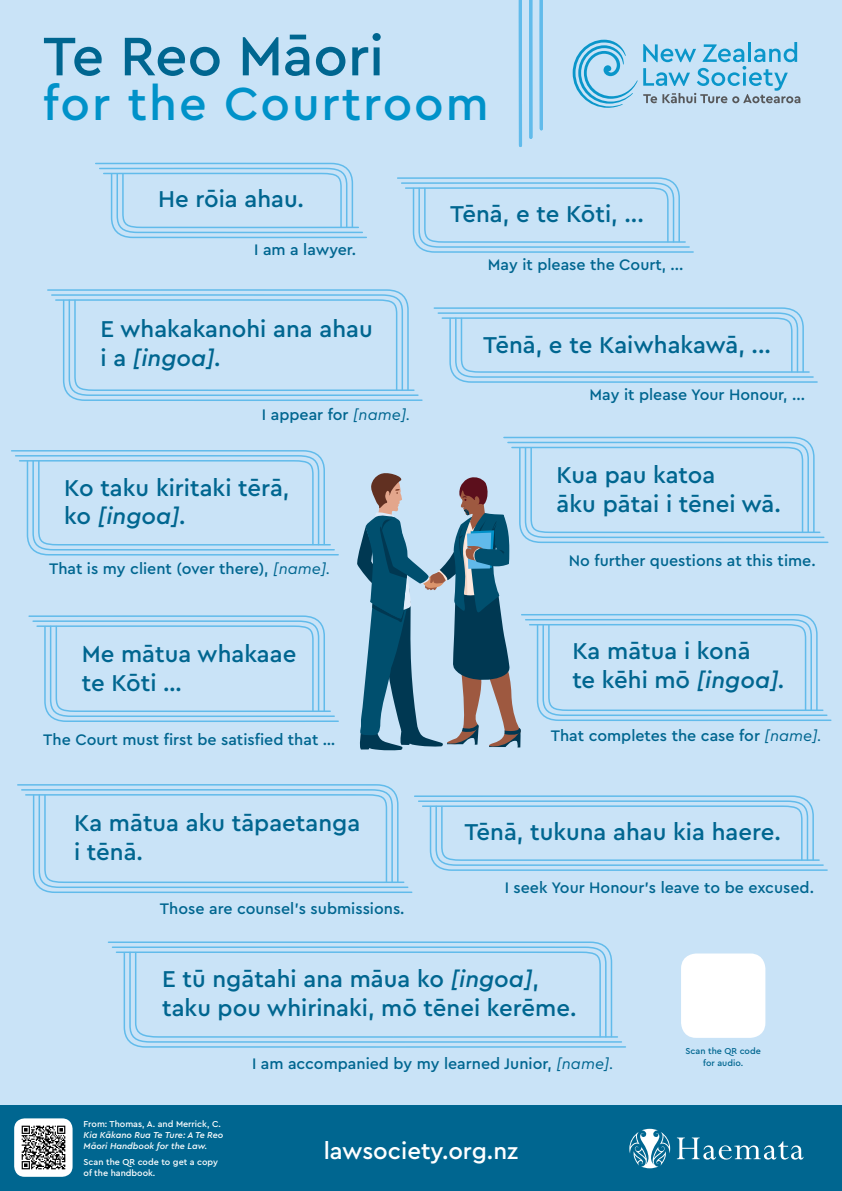
<style>
.page{position:relative;width:842px;height:1191px;background:#c9e3f7}
.page>*{position:absolute;margin:0;border:0;box-sizing:border-box;transform-origin:0 0}
.t1{font:500 56.8px "Cera PRO";color:#006690}
.t2{font:500 48.6px "Cera PRO";letter-spacing:.04em;color:#0092c9}
.t3{font:500 24px/28.8px "Cera PRO";color:#006690}
.t4{font:500 24px "Cera PRO";color:#fff}
.t5{font:italic 500 24px "Cera PRO";color:#006690}
.t6{font:500 16px "Cera PRO";color:#006690}
.t7{font:italic 500 9px/11px "Cera PRO";color:#fff}
.t8{font:500 9px/11px "Cera PRO";color:#fff}
.t9{font:500 9px/12px "Cera PRO";color:#006690;text-align:center}
.s1{font-style:normal}
.s2{font-weight:400;font-style:italic}
.s3{font-style:italic}
</style>
<div class="page">
<div style="left:0;top:1106px;width:842px;height:85px;background:#006690"></div>
<svg style="left:629px;top:1128px;width:41px;height:40px"></svg>
<svg style="left:677px;top:1137px;width:126px;height:22px"></svg>
<svg style="left:573px;top:40px;width:227px;height:68px"></svg>
<div style="left:681px;top:953px;width:84px;height:84px;background:#fff;border-radius:15px"></div>
<svg style="left:397px;top:177px;width:297px;height:76px"></svg>
<svg style="left:28px;top:615px;width:311px;height:107px"></svg>
<svg style="left:357px;top:436px;width:475px;height:314px"></svg>
<svg style="left:126px;top:1038px;width:500px;height:10px"></svg>
<svg style="left:129px;top:1038px;width:494px;height:5px"></svg>
<svg style="left:107px;top:941px;width:506px;height:97px"></svg>
<svg style="left:111px;top:945px;width:496px;height:93px"></svg>
<svg style="left:115px;top:950px;width:487px;height:88px"></svg>
<svg style="left:95px;top:162px;width:272px;height:77px"></svg>
<svg style="left:17px;top:784px;width:811px;height:109px"></svg>
<svg style="left:518px;top:0;width:25px;height:147px"></svg>
<svg style="left:47px;top:289px;width:376px;height:112px"></svg>
<svg style="left:433px;top:307px;width:385px;height:76px"></svg>
<svg style="left:11px;top:450px;width:328px;height:106px"></svg>
<img style="left:14px;top:1118px;width:59px;height:58px">
<p class="t1" style="left:43px;top:19px;width:342px">Te Reo Māori</p>
<p class="t2" style="left:43px;top:71px;width:447px">for the Courtroom</p>
<p class="t3" style="left:158px;top:184px;width:147px">He rōia ahau.</p>
<p class="t6" style="left:254px;top:239px;width:104px">I am a lawyer.</p>
<p class="t3" style="left:100px;top:313px;width:274px">E whakakanohi ana ahau</p>
<p class="t5" style="left:100px;top:341px;width:122px"><span class="s1">i a</span> [ingoa].</p>
<p class="t6" style="left:262px;top:404px;width:150px">I appear for <span class="s2">[name].</span></p>
<p class="t3" style="left:64px;top:472px;width:227px">Ko taku kiritaki tērā, ko <span class="s3">[ingoa].</span></p>
<p class="t6" style="left:49px;top:558px;width:283px">That is my client (over there), <span class="s2">[name].</span></p>
<p class="t3" style="left:82px;top:638px;width:216px">Me mātua whakaae te Kōti …</p>
<p class="t6" style="left:43px;top:728px;width:294px">The Court must first be satisfied that …</p>
<p class="t3" style="left:74px;top:807px;width:288px">Ka mātua aku tāpaetanga i tēnā.</p>
<p class="t6" style="left:160px;top:897px;width:246px">Those are counsel’s submissions.</p>
<p class="t3" style="left:450px;top:198px;width:195px">Tēnā, e te Kōti, ...</p>
<p class="t6" style="left:488px;top:253px;width:197px">May it please the Court, ...</p>
<p class="t3" style="left:483px;top:329px;width:289px">Tēnā, e te Kaiwhakawā, ...</p>
<p class="t6" style="left:590px;top:383px;width:217px">May it please Your Honour, ...</p>
<p class="t3" style="left:557px;top:460px;width:226px">Kua pau katoa<br>āku pātai i tēnei wā.</p>
<p class="t6" style="left:569px;top:550px;width:248px">No further questions at this time.</p>
<p class="t3" style="left:572px;top:636px;width:214px">Ka mātua i konā<br>te kēhi mō <span class="s3">[ingoa].</span></p>
<p class="t6" style="left:551px;top:725px;width:273px">That completes the case for <span class="s2">[name].</span></p>
<p class="t3" style="left:464px;top:816px;width:318px">Tēnā, tukuna ahau kia haere.</p>
<p class="t6" style="left:505px;top:877px;width:311px">I seek Your Honour’s leave to be excused.</p>
<p class="t3" style="left:162px;top:963px;width:416px">E tū ngātahi ana māua ko <span class="s3">[ingoa]</span>, taku pou whirinaki, mō tēnei kerēme.</p>
<p class="t7" style="left:84px;top:1118px;width:141px"><span class="s1">From: Thomas, A. and Merrick, C.<br></span>Kia Kākano Rua Te Ture: A Te Reo<br>Māori Handbook for the Law.</p>
<p class="t8" style="left:84px;top:1156px;width:136px">Scan the QR code to get a copy of the handbook.</p>
<p class="t6" style="left:252px;top:1052px;width:363px">I am accompanied by my learned Junior, <span class="s2">[name].</span></p>
<p class="t4" style="left:324px;top:1135px;width:196px">lawsociety.org.nz</p>
<p class="t9" style="left:685px;top:1044px;width:77px">Scan the QR code for audio.</p>
</div>
